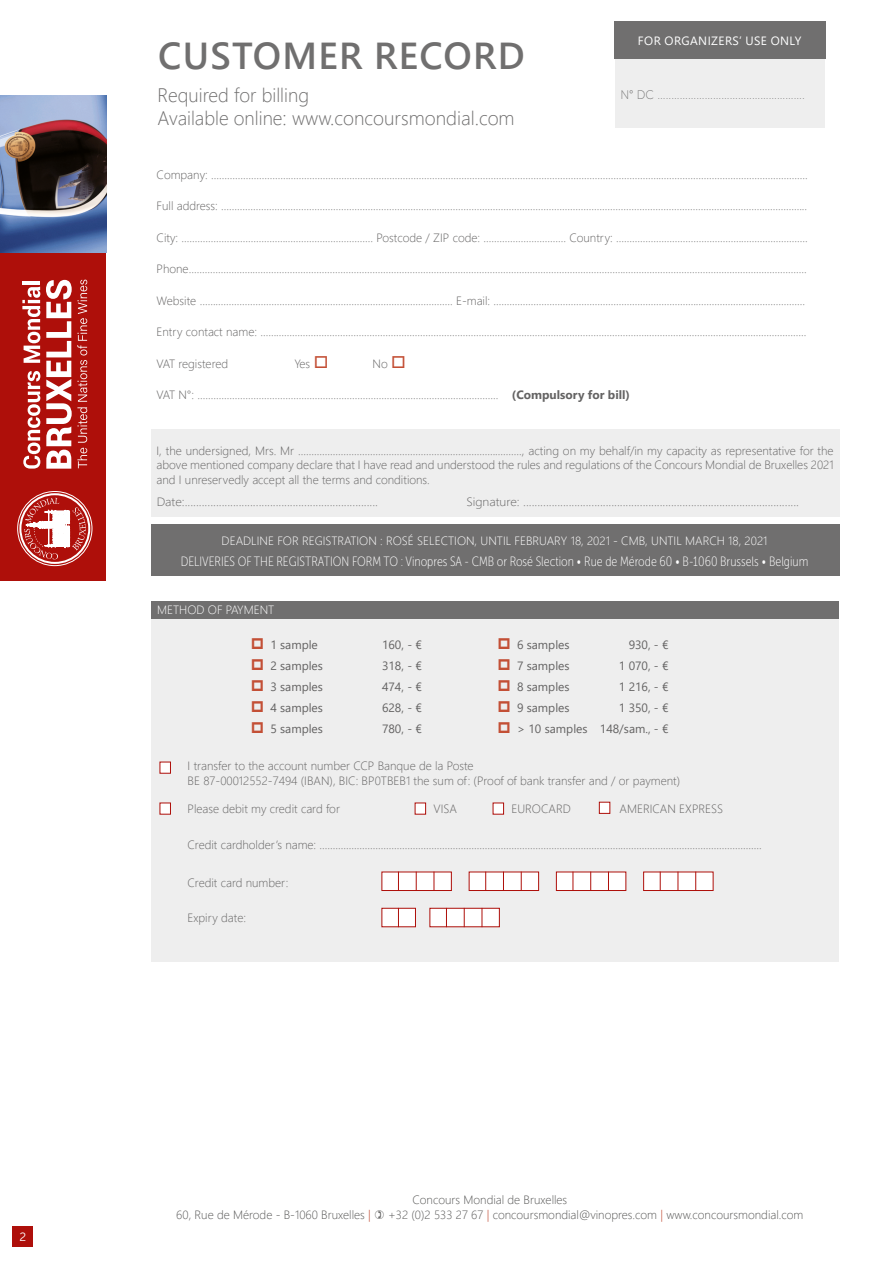
<style>
.page{position:relative;width:893px;height:1263px;background:#fff}
.page>*{position:absolute;margin:0;border:0;box-sizing:border-box;transform-origin:0 0}
.t1{font:600 37.5px "Segoe UI";letter-spacing:.035em;color:#706f6f}
.t2{font:300 19.5px/23.4px "Segoe UI";color:#706f6f}
.t3{font:13.5px "Museo Sans Cond 100";color:#fff}
.t4{font:12.45px "Museo Sans 100";color:#706f6f;scale:.94 1}
.t5{font:300 12px/14.4px "Segoe UI";color:#646363}
.t6{font:300 12px "Segoe UI";color:#646363;scale:1.07 1}
.t7{font:12px/21px "Segoe UI";color:#646363;text-align:right}
.t8{font:300 12px "Segoe UI";color:#575756}
.t9{font:300 12px "Segoe UI";color:#fff}
.t10{font:12px "Segoe UI";letter-spacing:.035em;color:#fff}
.t11{font:12px "Museo Sans 300";color:#fff}
.s1{color:#c34f35}
.s2{font-weight:700}
.s3{color:#be432a}
</style>
<div class="page">
<div style="left:0;top:96px;width:106px;height:484px;background:#ae0f0a"></div>
<svg style="left:23px;top:371px;width:17px;height:98px"></svg>
<svg style="left:22px;top:287px;width:18px;height:76px"></svg>
<hr style="left:22px;top:281px;width:18px;height:3px;background:#fff">
<svg style="left:46px;top:280px;width:41px;height:189px"></svg>
<svg style="left:19px;top:493px;width:71px;height:71px"></svg>
<div style="left:18px;top:491px;width:74px;height:75px;border:1px solid #fff;border-radius:50%"></div>
<img style="left:0;top:95px;width:106px;height:158px">
<div style="left:614px;top:21px;width:212px;height:38px;background:#706f6f"></div>
<div style="left:615px;top:59px;width:210px;height:69px;background:#eee"></div>
<div style="left:151px;top:601px;width:688px;height:361px;background:#eee"></div>
<div style="left:151px;top:601px;width:688px;height:18px;background:#706f6f"></div>
<div style="left:159px;top:761px;width:12px;height:13px;background:#fff;border:1px solid #ae0f0a"></div>
<svg style="left:159px;top:802px;width:12px;height:13px"></svg>
<div style="left:415px;top:802px;width:11px;height:13px;background:#fff;border:1px solid #ae0f0a"></div>
<div style="left:493px;top:802px;width:11px;height:13px;background:#fff;border:1px solid #ae0f0a"></div>
<div style="left:599px;top:802px;width:11px;height:12px;background:#fff;border:1px solid #ae0f0a"></div>
<div style="left:381px;top:872px;width:71px;height:19px;background:#fff;border:1px solid #ae0f0a"></div>
<svg style="left:398px;top:872px;width:1px;height:19px"></svg>
<svg style="left:416px;top:872px;width:1px;height:19px"></svg>
<svg style="left:434px;top:872px;width:1px;height:19px"></svg>
<div style="left:469px;top:872px;width:70px;height:19px;background:#fff;border:1px solid #ae0f0a"></div>
<svg style="left:485px;top:872px;width:1px;height:19px"></svg>
<svg style="left:503px;top:872px;width:1px;height:19px"></svg>
<svg style="left:521px;top:872px;width:1px;height:19px"></svg>
<div style="left:556px;top:872px;width:70px;height:19px;background:#fff;border:1px solid #ae0f0a"></div>
<svg style="left:573px;top:872px;width:1px;height:19px"></svg>
<svg style="left:590px;top:872px;width:1px;height:19px"></svg>
<svg style="left:608px;top:872px;width:1px;height:19px"></svg>
<div style="left:643px;top:872px;width:70px;height:19px;background:#fff;border:1px solid #ae0f0a"></div>
<svg style="left:660px;top:872px;width:1px;height:19px"></svg>
<svg style="left:678px;top:872px;width:1px;height:19px"></svg>
<svg style="left:695px;top:872px;width:1px;height:19px"></svg>
<div style="left:429px;top:908px;width:71px;height:19px;background:#fff;border:1px solid #ae0f0a"></div>
<svg style="left:446px;top:908px;width:1px;height:19px"></svg>
<svg style="left:464px;top:908px;width:1px;height:19px"></svg>
<svg style="left:482px;top:908px;width:1px;height:19px"></svg>
<div style="left:381px;top:908px;width:35px;height:19px;background:#fff;border:1px solid #ae0f0a"></div>
<svg style="left:398px;top:908px;width:1px;height:19px"></svg>
<div style="left:151px;top:524px;width:688px;height:52px;background:#706f6f"></div>
<div style="left:151px;top:430px;width:688px;height:87px;background:#eee"></div>
<div style="left:13px;top:1226px;width:20px;height:20px;background:#ae0f0a"></div>
<p class="t11" style="left:20px;top:1230px;width:8px">2</p>
<h1 class="t1" style="left:158px;top:21px;width:368px">CUSTOMER RECORD</h1>
<h2 class="t2" style="left:158px;top:81px;width:359px">Required for billing<br>Available online: www.concoursmondial.com</h2>
<p class="t10" style="left:638px;top:29px;width:165px">FOR ORGANIZERS’ USE ONLY</p>
<p class="t4" style="left:620px;top:88px;width:198px">N° DC .....................................................</p>
<p class="t5" style="left:157px;top:166px;width:653px">Company: ................................................................................................................................................................................................................................</p>
<p class="t5" style="left:157px;top:198px;width:652px">Full address: ............................................................................................................................................................................................................................</p>
<p class="t5" style="left:157px;top:229px;width:653px">City: ........................................................................ Postcode / ZIP code: ............................... Country: ........................................................................</p>
<p class="t5" style="left:157px;top:261px;width:652px">Phone........................................................................................................................................................................................................................................</p>
<p class="t5" style="left:157px;top:292px;width:650px">Website ............................................................................................... E-mail: .....................................................................................................................</p>
<p class="t5" style="left:157px;top:324px;width:651px">Entry contact name: .............................................................................................................................................................................................................</p>
<p class="t5" style="left:157px;top:355px;width:73px">VAT registered</p>
<p class="t5" style="left:295px;top:355px;width:35px">Yes <span class="s1">□</span></p>
<p class="t5" style="left:373px;top:355px;width:35px">No <span class="s1">□</span></p>
<p class="t5" style="left:157px;top:387px;width:475px">VAT N°: ................................................................................................................. <span class="s2">(Compulsory for bill)</span></p>
<p class="t5" style="left:157px;top:442px;width:679px;text-align:justify">I, the undersigned, Mrs. Mr ...................................................................................., acting on my behalf/in my capacity as representative for the above mentioned company declare that I have read and understood the rules and regulations of the Concours Mondial de Bruxelles 2021 and I unreservedly accept all the terms and conditions.</p>
<p class="t6" style="left:157px;top:490px;width:208px">Date:....................................................................</p>
<p class="t6" style="left:466px;top:490px;width:312px">Signature: .................................................................................................</p>
<p class="t9" style="left:222px;top:529px;width:547px">DEADLINE FOR REGISTRATION : ROSÉ SELECTION, UNTIL FEBRUARY 18, 2021 - CMB, UNTIL MARCH 18, 2021</p>
<p class="t3" style="left:181px;top:554px;width:629px">DELIVERIES OF THE REGISTRATION FORM TO : Vinopres SA - CMB or Rosé Slection • Rue de Mérode 60 • B-1060 Brussels • Belgium</p>
<p class="t9" style="left:157px;top:599px;width:119px">METHOD OF PAYMENT</p>
<p class="t7" style="left:270px;top:634px;width:49px">1 sample</p>
<p class="t7" style="left:382px;top:634px;width:41px">160, - €</p>
<p class="t7" style="left:270px;top:655px;width:54px">2 samples</p>
<p class="t7" style="left:382px;top:655px;width:41px">318, - €</p>
<p class="t7" style="left:270px;top:676px;width:54px">3 samples</p>
<p class="t7" style="left:382px;top:676px;width:41px">474, - €</p>
<p class="t7" style="left:270px;top:697px;width:54px">4 samples</p>
<p class="t7" style="left:382px;top:697px;width:41px">628, - €</p>
<p class="t7" style="left:270px;top:718px;width:54px">5 samples</p>
<p class="t7" style="left:382px;top:718px;width:41px">780, - €</p>
<p class="t7" style="left:517px;top:634px;width:54px">6 samples</p>
<p class="t7" style="left:629px;top:634px;width:41px">930, - €</p>
<p class="t7" style="left:517px;top:655px;width:54px">7 samples</p>
<p class="t7" style="left:619px;top:655px;width:51px">1 070, - €</p>
<p class="t7" style="left:517px;top:676px;width:54px">8 samples</p>
<p class="t7" style="left:619px;top:676px;width:51px">1 216, - €</p>
<p class="t7" style="left:517px;top:697px;width:54px">9 samples</p>
<p class="t7" style="left:517px;top:697px;width:153px">1 350, - €<br>&gt; 10 samples 148/sam., - €</p>
<p class="t5" style="left:188px;top:758px;width:494px">I transfer to the account number CCP Banque de la Poste<br>BE 87-00012552-7494 (IBAN), BIC: BP0TBEB1 the sum of: (Proof of bank transfer and / or payment)</p>
<p class="t5" style="left:187px;top:801px;width:154px">Please debit my credit card for</p>
<p class="t5" style="left:433px;top:801px;width:25px">VISA</p>
<p class="t5" style="left:511px;top:801px;width:61px">EUROCARD</p>
<p class="t5" style="left:619px;top:801px;width:105px">AMERICAN EXPRESS</p>
<p class="t5" style="left:187px;top:836px;width:576px">Credit cardholder’s name: ......................................................................................................................................................................</p>
<p class="t5" style="left:187px;top:874px;width:103px">Credit card number:</p>
<p class="t5" style="left:187px;top:909px;width:60px">Expiry date:</p>
<p class="t8" style="left:412px;top:1189px;width:156px">Concours Mondial de Bruxelles</p>
<p class="t8" style="left:176px;top:1203px;width:196px">60, Rue de Mérode - B-1060 Bruxelles <span class="s3">|</span></p>
<p class="t8" style="left:388px;top:1203px;width:417px">+32 (0)2 533 27 67 <span class="s3">|</span> concoursmondial@vinopres.com <span class="s3">|</span> www.concoursmondial.com</p>
</div>
